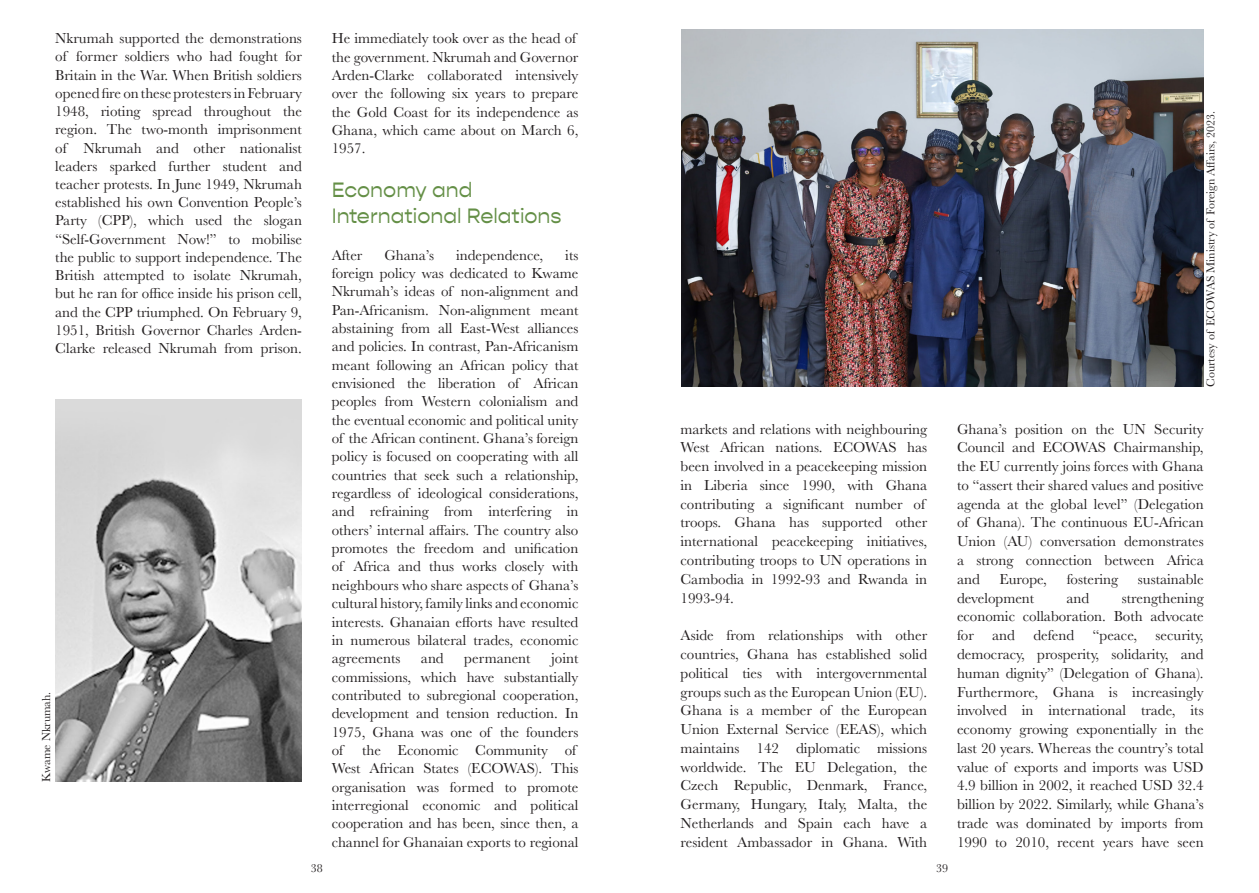
<style>
.page{position:relative;width:1259px;height:893px;background:#fff}
.page>*{position:absolute;margin:0;border:0;box-sizing:border-box;transform-origin:0 0}
.Article_Title{font:21px/25.5px "Gopher";color:#648f46}
.NA_paragraph{font:15px/18.8px "Baskerville";color:#231f20;text-align:justify}
.NA_paragraph-2{font:12px "Baskerville";color:#231f20}
</style>
<div class="page">
<img style="left:55px;top:400px;width:247px;height:382px">
<img style="left:681px;top:30px;width:522px;height:357px">
<p class="NA_paragraph" style="left:55px;top:30px;width:248px;line-height:18.1px">Nkrumah supported the demonstrations of former soldiers who had fought for Britain in the War. When British soldiers opened fire on these protesters in February 1948, rioting spread throughout the region. The two-month imprisonment of Nkrumah and other nationalist leaders sparked further student and teacher protests. In June 1949, Nkrumah established his own Convention People’s Party (CPP), which used the slogan “Self-Government Now!” to mobilise the public to support independence. The British attempted to isolate Nkrumah, but he ran for office inside his prison cell, and the CPP triumphed. On February 9, 1951, British Governor Charles Arden-Clarke released Nkrumah from prison.</p>
<p class="NA_paragraph-2" style="left:39px;top:782px;width:92px;rotate:-90deg">Kwame Nkrumah.</p>
<p class="NA_paragraph" style="left:332px;top:29px;width:248px;line-height:18.3px;text-align:left">He immediately took over as the head of the government. Nkrumah and Governor Arden-Clarke collaborated intensively over the following six years to prepare the Gold Coast for its independence as Ghana, which came about on March 6, 1957.</p>
<p class="Article_Title" style="left:332px;top:178px;width:231px">Economy and<br>International Relations</p>
<p class="NA_paragraph" style="left:332px;top:245px;width:32px">After</p>
<p class="NA_paragraph" style="left:384px;top:245px;width:51px">Ghana’s</p>
<p class="NA_paragraph" style="left:456px;top:245px;width:89px">independence,</p>
<p class="NA_paragraph" style="left:332px;top:246px;width:248px;line-height:18.3px;text-indent:233px">its foreign policy was dedicated to Kwame Nkrumah’s ideas of non-alignment and Pan-Africanism. Non-alignment meant abstaining from all East-West alliances and policies. In contrast, Pan-Africanism meant following an African policy that envisioned the liberation of African peoples from Western colonialism and the eventual economic and political unity of the African continent. Ghana’s foreign policy is focused on cooperating with all countries that seek such a relationship, regardless of ideological considerations, and refraining from interfering in others’ internal affairs. The country also promotes the freedom and unification of Africa and thus works closely with neighbours who share aspects of Ghana’s cultural history, family links and economic interests. Ghanaian efforts have resulted in numerous bilateral trades, economic agreements</p>
<p class="NA_paragraph" style="left:332px;top:649px;width:248px;line-height:18.3px;text-indent:219px">joint commissions, which have substantially contributed to subregional cooperation, development and tension reduction. In 1975, Ghana was one of the founders of</p>
<p class="NA_paragraph" style="left:421px;top:649px;width:24px">and</p>
<p class="NA_paragraph" style="left:464px;top:649px;width:68px">permanent</p>
<p class="NA_paragraph" style="left:332px;top:741px;width:248px;line-height:18.3px;text-align:left;text-indent:30px">the Economic Community of West African States (ECOWAS). This organisation was formed to promote interregional economic and political cooperation and has been, since then, a channel for Ghanaian exports to regional</p>
<p class="NA_paragraph" style="left:680px;top:420px;width:248px;text-align:left">markets and relations with neighbouring West African nations. ECOWAS has been involved in a peacekeeping mission in Liberia since 1990, with Ghana contributing a significant number of troops. Ghana has supported other international peacekeeping initiatives, contributing troops to UN operations in Cambodia in 1992-93 and Rwanda in 1993-94.</p>
<p class="NA_paragraph" style="left:680px;top:626px;width:248px">Aside from relationships with other countries, Ghana has established solid political ties with intergovernmental groups such as the European Union (EU).<br>Ghana is a member of the European Union External Service (EEAS), which maintains 142 diplomatic missions worldwide. The EU Delegation, the Czech Republic, Denmark, France, Germany, Hungary, Italy, Malta, the Netherlands and Spain each have a resident Ambassador in Ghana. With</p>
<p class="NA_paragraph-2" style="left:311px;top:860px;width:13px">38</p>
<p class="NA_paragraph-2" style="left:936px;top:860px;width:13px">39</p>
<p class="NA_paragraph-2" style="left:1203px;top:387px;width:277px;rotate:-90deg">Courtesy of ECOWAS Ministry of Foreign Affairs, 2023.</p>
<p class="NA_paragraph" style="left:957px;top:420px;width:248px">Ghana’s position on the UN Security Council and ECOWAS Chairmanship, the EU currently joins forces with Ghana to “assert their shared values and positive agenda at the global level” (Delegation of Ghana). The continuous EU-African Union (AU) conversation demonstrates a strong connection between Africa and</p>
<p class="NA_paragraph" style="left:999px;top:570px;width:49px">Europe,</p>
<p class="NA_paragraph" style="left:1066px;top:570px;width:53px">fostering</p>
<p class="NA_paragraph" style="left:1138px;top:570px;width:67px">sustainable</p>
<p class="NA_paragraph" style="left:957px;top:589px;width:79px">development</p>
<p class="NA_paragraph" style="left:1066px;top:589px;width:24px">and</p>
<p class="NA_paragraph" style="left:957px;top:589px;width:248px;text-indent:165px">strengthening economic collaboration. Both advocate for and defend “peace, security, democracy, prosperity, solidarity, and human dignity” (Delegation of Ghana).<br>Furthermore, Ghana is increasingly involved in international trade, its economy growing exponentially in the last 20 years. Whereas the country’s total value of exports and imports was USD 4.9 billion in 2002, it reached USD 32.4 billion by 2022. Similarly, while Ghana’s trade was dominated by imports from 1990 to 2010, recent years have seen</p>
</div>
